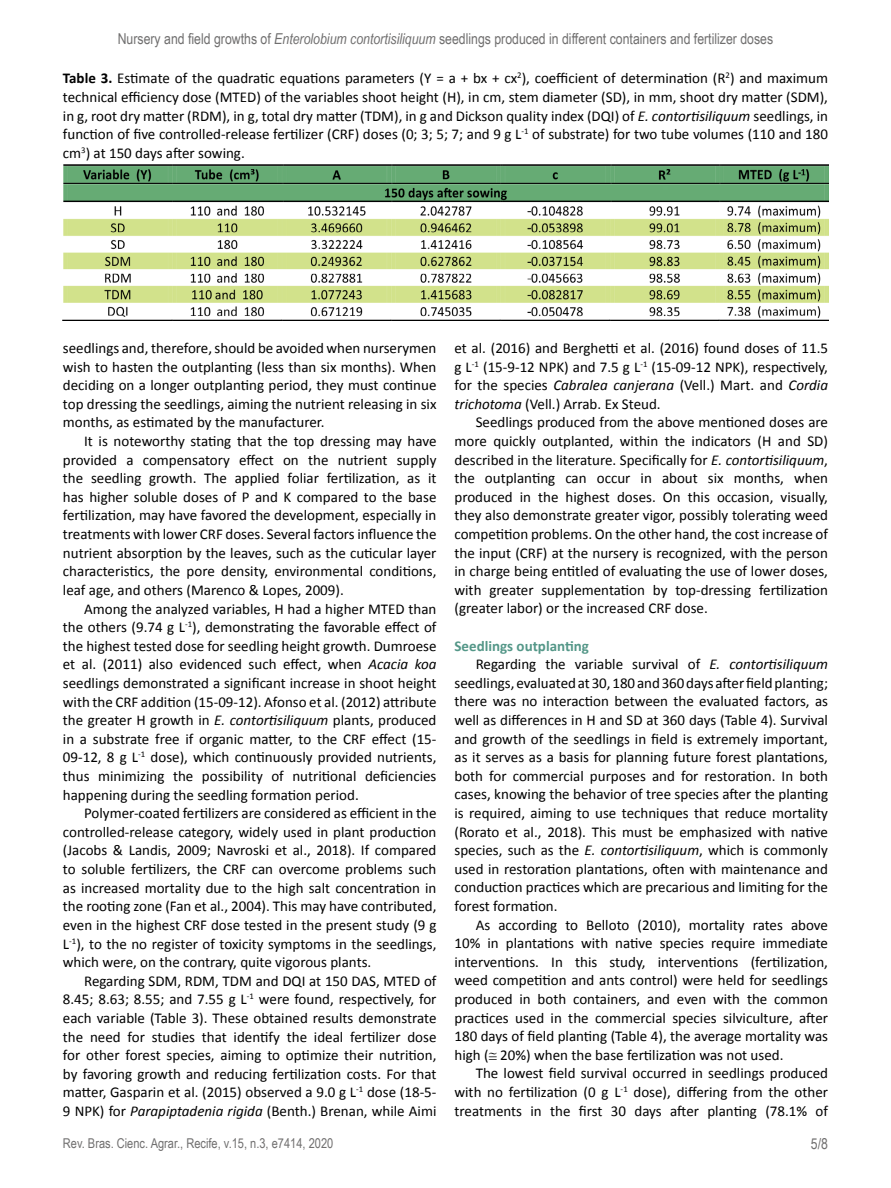
<style>
.page{position:relative;width:891px;height:1188px;background:#fff}
.page>*{position:absolute;margin:0;border:0;box-sizing:border-box;transform-origin:0 0}
.t1{font:15px/18.6px "Calibri";color:#000;text-align:justify}
.t2{font:15px "Arial Narrow";color:#706f6f}
.t3{font:700 15px "Calibri";color:#549788}
.t4{font:13.5px "Arial Narrow";color:#706f6f}
.s1{font-style:italic}
.s2{font-weight:700}
</style>
<div class="page">
<img style="left:63px;top:165px;width:765px;height:155px">
<p class="t2" style="left:118px;top:28px;width:657px">Nursery and field growths of <span class="s1">Enterolobium contortisiliquum</span> seedlings produced in different containers and fertilizer doses</p>
<p class="t1" style="left:63px;top:69px;width:767px"><span class="s2">Table 3.</span> Estimate of the quadratic equations parameters (Y = a + bx + cx<sup>2</sup>), coefficient of determination (R<sup>2</sup>) and maximum technical efficiency dose (MTED) of the variables shoot height (H), in cm, stem diameter (SD), in mm, shoot dry matter (SDM), in g, root dry matter (RDM), in g, total dry matter (TDM), in g and Dickson quality index (DQI) of <span class="s1">E. contortisiliquum</span> seedlings, in function of five controlled-release fertilizer (CRF) doses (0; 3; 5; 7; and 9 g L<sup>-1</sup> of substrate) for two tube volumes (110 and 180 cm<sup>3</sup>) at 150 days after sowing.</p>
<p class="t1" style="left:63px;top:339px;width:375px">seedlings and, therefore, should be avoided when nurserymen wish to hasten the outplanting (less than six months). When deciding on a longer outplanting period, they must continue top dressing the seedlings, aiming the nutrient releasing in six months, as estimated by the manufacturer.</p>
<p class="t1" style="left:63px;top:432px;width:375px;text-indent:21px">It is noteworthy stating that the top dressing may have provided a compensatory effect on the nutrient supply the seedling growth. The applied foliar fertilization, as it has higher soluble doses of P and K compared to the base fertilization, may have favored the development, especially in treatments with lower CRF doses. Several factors influence the nutrient absorption by the leaves, such as the cuticular layer characteristics, the pore density, environmental conditions, leaf age, and others (Marenco &amp; Lopes, 2009).</p>
<p class="t1" style="left:63px;top:599px;width:375px;text-indent:21px">Among the analyzed variables, H had a higher MTED than the others (9.74 g L<sup>-1</sup>), demonstrating the favorable effect of the highest tested dose for seedling height growth. Dumroese et al. (2011) also evidenced such effect, when <span class="s1">Acacia koa </span>seedlings demonstrated a significant increase in shoot height with the CRF addition (15-09-12). Afonso et al. (2012) attribute the greater H growth in <span class="s1">E. contortisiliquum</span> plants, produced in a substrate free if organic matter, to the CRF effect (15- 09-12, 8 g L<sup>-1</sup> dose), which continuously provided nutrients, thus minimizing the possibility of nutritional deficiencies happening during the seedling formation period.</p>
<p class="t1" style="left:63px;top:804px;width:375px;text-indent:21px">Polymer-coated fertilizers are considered as efficient in the controlled-release category, widely used in plant production (Jacobs &amp; Landis, 2009; Navroski et al., 2018). If compared to soluble fertilizers, the CRF can overcome problems such as increased mortality due to the high salt concentration in the rooting zone (Fan et al., 2004). This may have contributed, even in the highest CRF dose tested in the present study (9 g L<sup>-1</sup>), to the no register of toxicity symptoms in the seedlings, which were, on the contrary, quite vigorous plants.</p>
<p class="t1" style="left:63px;top:972px;width:375px;text-indent:21px">Regarding SDM, RDM, TDM and DQI at 150 DAS, MTED of 8.45; 8.63; 8.55; and 7.55 g L<sup>-1</sup> were found, respectively, for each variable (Table 3). These obtained results demonstrate the need for studies that identify the ideal fertilizer dose for other forest species, aiming to optimize their nutrition, by favoring growth and reducing fertilization costs. For that matter, Gasparin et al. (2015) observed a 9.0 g L<sup>-1</sup> dose (18-5- 9 NPK) for <span class="s1">Parapiptadenia rigida</span> (Benth.) Brenan, while Aimi</p>
<p class="t1" style="left:455px;top:339px;width:375px">et al. (2016) and Berghetti et al. (2016) found doses of 11.5 g L<sup>-1</sup> (15-9-12 NPK) and 7.5 g L<sup>-1</sup> (15-09-12 NPK), respectively, for the species <span class="s1">Cabralea canjerana</span> (Vell.) Mart. and <span class="s1">Cordia trichotoma</span> (Vell.) Arrab. Ex Steud.</p>
<p class="t1" style="left:455px;top:413px;width:375px;text-indent:21px">Seedlings produced from the above mentioned doses are more quickly outplanted, within the indicators (H and SD) described in the literature. Specifically for <span class="s1">E. contortisiliquum</span>, the outplanting can occur in about six months, when produced in the highest doses. On this occasion, visually, they also demonstrate greater vigor, possibly tolerating weed competition problems. On the other hand, the cost increase of the input (CRF) at the nursery is recognized, with the person in charge being entitled of evaluating the use of lower doses, with greater supplementation by top-dressing fertilization (greater labor) or the increased CRF dose.</p>
<p class="t3" style="left:455px;top:636px;width:136px">Seedlings outplanting</p>
<p class="t1" style="left:476px;top:655px;width:354px">Regarding the variable survival of <span class="s1">E. contortisiliquum</span></p>
<p class="t1" style="left:455px;top:674px;width:375px">seedlings, evaluated at 30, 180 and 360 days after field planting;</p>
<p class="t1" style="left:455px;top:692px;width:375px">there was no interaction between the evaluated factors, as</p>
<p class="t1" style="left:455px;top:711px;width:375px">well as differences in H and SD at 360 days (Table 4). Survival</p>
<p class="t1" style="left:455px;top:729px;width:375px">and growth of the seedlings in field is extremely important,</p>
<p class="t1" style="left:455px;top:748px;width:375px">as it serves as a basis for planning future forest plantations,</p>
<p class="t1" style="left:455px;top:767px;width:375px">both for commercial purposes and for restoration. In both</p>
<p class="t1" style="left:455px;top:785px;width:375px">cases, knowing the behavior of tree species after the planting</p>
<p class="t1" style="left:455px;top:804px;width:375px">is required, aiming to use techniques that reduce mortality</p>
<p class="t1" style="left:455px;top:822px;width:375px">(Rorato et al., 2018). This must be emphasized with native</p>
<p class="t1" style="left:455px;top:841px;width:375px">species, such as the <span class="s1">E. contortisiliquum</span>, which is commonly</p>
<p class="t1" style="left:454px;top:860px;width:375px">used in restoration plantations, often with maintenance and</p>
<p class="t1" style="left:454px;top:878px;width:375px">conduction practices which are precarious and limiting for the</p>
<p class="t1" style="left:454px;top:897px;width:105px">forest formation.</p>
<p class="t1" style="left:476px;top:915px;width:354px">As according to Belloto (2010), mortality rates above</p>
<p class="t1" style="left:454px;top:934px;width:375px">10% in plantations with native species require immediate</p>
<p class="t1" style="left:454px;top:953px;width:375px">interventions. In this study, interventions (fertilization,</p>
<p class="t1" style="left:454px;top:971px;width:375px">weed competition and ants control) were held for seedlings</p>
<p class="t1" style="left:454px;top:990px;width:375px">produced in both containers, and even with the common</p>
<p class="t1" style="left:454px;top:1008px;width:375px">practices used in the commercial species silviculture, after</p>
<p class="t1" style="left:454px;top:1027px;width:375px">180 days of field planting (Table 4), the average mortality was</p>
<p class="t1" style="left:454px;top:1046px;width:331px">high (≅ 20%) when the base fertilization was not used.</p>
<p class="t1" style="left:476px;top:1064px;width:354px">The lowest field survival occurred in seedlings produced</p>
<p class="t1" style="left:454px;top:1083px;width:375px">with no fertilization (0 g L<sup>-1</sup> dose), differing from the other</p>
<p class="t1" style="left:455px;top:1102px;width:375px">treatments in the first 30 days after planting (78.1% of</p>
<p class="t4" style="left:63px;top:1134px;width:272px">Rev. Bras. Cienc. Agrar., Recife, v.15, n.3, e7414, 2020</p>
<p class="t2" style="left:811px;top:1133px;width:19px">5/8</p>
</div>
